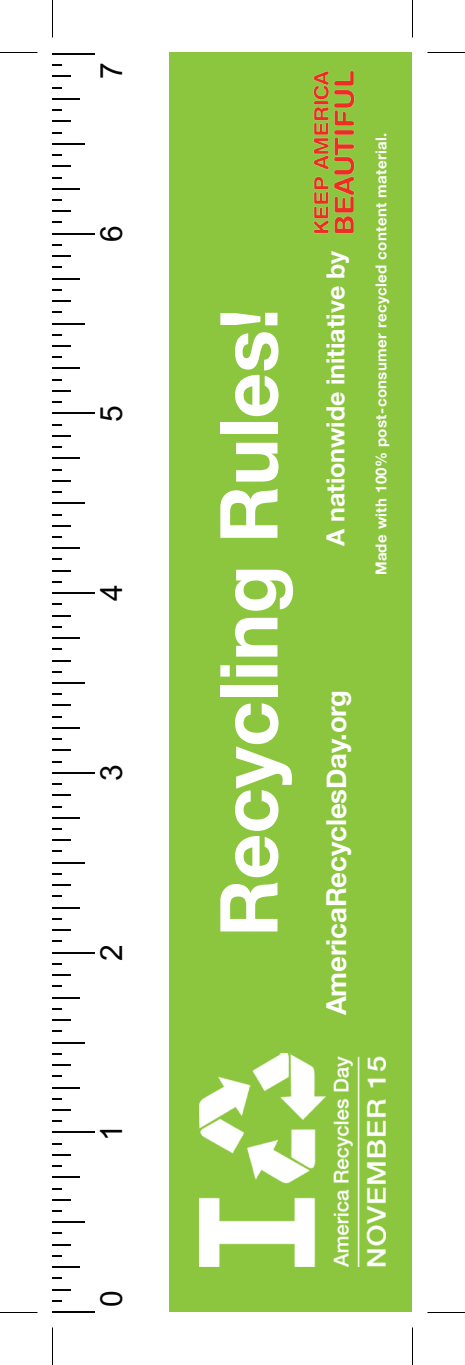
<style>
.page{position:relative;width:465px;height:1365px;background:#fff}
.page>*{position:absolute;margin:0;border:0;box-sizing:border-box;transform-origin:0 0}
.t1{font:700 80px "Helvetica Neue";letter-spacing:-.005em;color:#fff}
.t2{font:30.5px "Arial";color:#050504}
.t3{font:700 27.5px "Helvetica Neue";letter-spacing:-.005em;color:#fff}
.t4{font:700 25px "Helvetica Neue";letter-spacing:-.005em;color:#fff}
.t5{font:700 15px "Helvetica Neue";letter-spacing:.025em;color:#fff}
</style>
<div class="page">
<div style="left:170px;top:52px;width:242px;height:1260px;background:#8bc63e"></div>
<hr style="left:52px;top:1311px;width:43px;height:1px;background:#050504">
<svg style="left:52px;top:1289px;width:19px;height:1px"></svg>
<svg style="left:52px;top:1300px;width:10px;height:2px"></svg>
<svg style="left:52px;top:1255px;width:10px;height:2px"></svg>
<svg style="left:52px;top:1210px;width:10px;height:2px"></svg>
<svg style="left:52px;top:1165px;width:10px;height:2px"></svg>
<svg style="left:52px;top:1244px;width:19px;height:1px"></svg>
<svg style="left:52px;top:1199px;width:19px;height:1px"></svg>
<svg style="left:52px;top:1154px;width:19px;height:2px"></svg>
<svg style="left:52px;top:1267px;width:28px;height:1px"></svg>
<svg style="left:52px;top:1177px;width:28px;height:1px"></svg>
<hr style="left:52px;top:1222px;width:33px;height:1px;background:#050504">
<hr style="left:52px;top:1132px;width:43px;height:1px;background:#050504">
<svg style="left:52px;top:1109px;width:19px;height:2px"></svg>
<svg style="left:52px;top:1053px;width:10px;height:2px"></svg>
<svg style="left:52px;top:1008px;width:10px;height:2px"></svg>
<svg style="left:52px;top:963px;width:10px;height:2px"></svg>
<svg style="left:52px;top:1064px;width:19px;height:2px"></svg>
<svg style="left:52px;top:1019px;width:19px;height:2px"></svg>
<svg style="left:52px;top:974px;width:19px;height:2px"></svg>
<svg style="left:52px;top:1087px;width:28px;height:1px"></svg>
<svg style="left:52px;top:997px;width:28px;height:1px"></svg>
<hr style="left:52px;top:1042px;width:33px;height:1px;background:#050504">
<hr style="left:52px;top:952px;width:43px;height:1px;background:#050504">
<svg style="left:52px;top:929px;width:19px;height:2px"></svg>
<svg style="left:52px;top:918px;width:10px;height:2px"></svg>
<svg style="left:52px;top:873px;width:10px;height:2px"></svg>
<svg style="left:52px;top:828px;width:10px;height:2px"></svg>
<svg style="left:52px;top:783px;width:10px;height:2px"></svg>
<svg style="left:52px;top:884px;width:19px;height:2px"></svg>
<svg style="left:52px;top:840px;width:19px;height:1px"></svg>
<svg style="left:52px;top:795px;width:19px;height:1px"></svg>
<svg style="left:52px;top:907px;width:28px;height:1px"></svg>
<svg style="left:52px;top:817px;width:28px;height:1px"></svg>
<hr style="left:52px;top:862px;width:33px;height:1px;background:#050504">
<hr style="left:52px;top:772px;width:43px;height:2px;background:#050504">
<svg style="left:52px;top:750px;width:19px;height:1px"></svg>
<svg style="left:52px;top:738px;width:10px;height:2px"></svg>
<svg style="left:52px;top:626px;width:10px;height:2px"></svg>
<svg style="left:52px;top:705px;width:19px;height:1px"></svg>
<svg style="left:52px;top:660px;width:19px;height:1px"></svg>
<svg style="left:52px;top:615px;width:19px;height:1px"></svg>
<hr style="left:52px;top:727px;width:28px;height:2px;background:#050504">
<hr style="left:52px;top:637px;width:28px;height:2px;background:#050504">
<hr style="left:52px;top:682px;width:33px;height:2px;background:#050504">
<hr style="left:52px;top:592px;width:43px;height:2px;background:#050504">
<svg style="left:52px;top:570px;width:19px;height:1px"></svg>
<svg style="left:52px;top:581px;width:10px;height:2px"></svg>
<svg style="left:52px;top:536px;width:10px;height:2px"></svg>
<svg style="left:52px;top:491px;width:10px;height:2px"></svg>
<svg style="left:52px;top:446px;width:10px;height:2px"></svg>
<svg style="left:52px;top:525px;width:19px;height:1px"></svg>
<svg style="left:52px;top:480px;width:19px;height:2px"></svg>
<svg style="left:52px;top:435px;width:19px;height:2px"></svg>
<svg style="left:52px;top:548px;width:28px;height:1px"></svg>
<svg style="left:52px;top:458px;width:28px;height:1px"></svg>
<hr style="left:52px;top:503px;width:33px;height:1px;background:#050504">
<hr style="left:52px;top:413px;width:43px;height:1px;background:#050504">
<svg style="left:52px;top:390px;width:19px;height:2px"></svg>
<svg style="left:52px;top:401px;width:10px;height:2px"></svg>
<svg style="left:52px;top:311px;width:10px;height:2px"></svg>
<svg style="left:52px;top:244px;width:10px;height:2px"></svg>
<svg style="left:52px;top:345px;width:19px;height:2px"></svg>
<svg style="left:52px;top:300px;width:19px;height:2px"></svg>
<svg style="left:52px;top:255px;width:19px;height:2px"></svg>
<svg style="left:52px;top:368px;width:28px;height:1px"></svg>
<svg style="left:52px;top:278px;width:28px;height:1px"></svg>
<hr style="left:52px;top:323px;width:33px;height:1px;background:#050504">
<hr style="left:52px;top:233px;width:43px;height:1px;background:#050504">
<svg style="left:52px;top:210px;width:19px;height:2px"></svg>
<svg style="left:52px;top:199px;width:10px;height:2px"></svg>
<svg style="left:52px;top:154px;width:10px;height:2px"></svg>
<svg style="left:52px;top:109px;width:10px;height:2px"></svg>
<svg style="left:52px;top:64px;width:10px;height:2px"></svg>
<svg style="left:52px;top:166px;width:19px;height:1px"></svg>
<svg style="left:52px;top:121px;width:19px;height:1px"></svg>
<svg style="left:52px;top:76px;width:19px;height:1px"></svg>
<hr style="left:52px;top:188px;width:28px;height:2px;background:#050504">
<hr style="left:52px;top:98px;width:28px;height:2px;background:#050504">
<hr style="left:52px;top:143px;width:33px;height:2px;background:#050504">
<hr style="left:52px;top:53px;width:43px;height:2px;background:#050504">
<img style="left:200px;top:1053px;width:185px;height:213px">
<img style="left:313px;top:70px;width:42px;height:164px">
<hr style="left:0;top:52px;width:38px;height:1px;background:#000">
<hr style="left:428px;top:52px;width:37px;height:1px;background:#000">
<hr style="left:0;top:1312px;width:38px;height:1px;background:#000">
<hr style="left:428px;top:1312px;width:37px;height:1px;background:#000">
<hr style="left:52px;top:0;width:1px;height:38px;background:#000">
<hr style="left:52px;top:1328px;width:1px;height:37px;background:#000">
<hr style="left:412px;top:0;width:1px;height:38px;background:#000">
<hr style="left:412px;top:1328px;width:1px;height:37px;background:#000">
<p class="t2" style="left:92px;top:79px;width:18px;rotate:-90deg">7</p>
<p class="t2" style="left:92px;top:242px;width:18px;rotate:-90deg">6</p>
<p class="t2" style="left:92px;top:422px;width:18px;rotate:-90deg">5</p>
<p class="t2" style="left:92px;top:601px;width:18px;rotate:-90deg">4</p>
<p class="t2" style="left:92px;top:781px;width:18px;rotate:-90deg">3</p>
<p class="t2" style="left:92px;top:961px;width:18px;rotate:-90deg">2</p>
<p class="t2" style="left:92px;top:1141px;width:18px;rotate:-90deg">1</p>
<p class="t2" style="left:92px;top:1307px;width:18px;rotate:-90deg">0</p>
<p class="t1" style="left:186px;top:937px;width:631px;rotate:-90deg">Recycling Rules!</p>
<p class="t4" style="left:316px;top:546px;width:296px;rotate:-90deg">A nationwide initiative by</p>
<p class="t5" style="left:370px;top:575px;width:444px;rotate:-90deg">Made with 100% post-consumer recycled content material.</p>
<p class="t3" style="left:315px;top:1015px;width:327px;rotate:-90deg">AmericaRecyclesDay.org</p>
</div>
